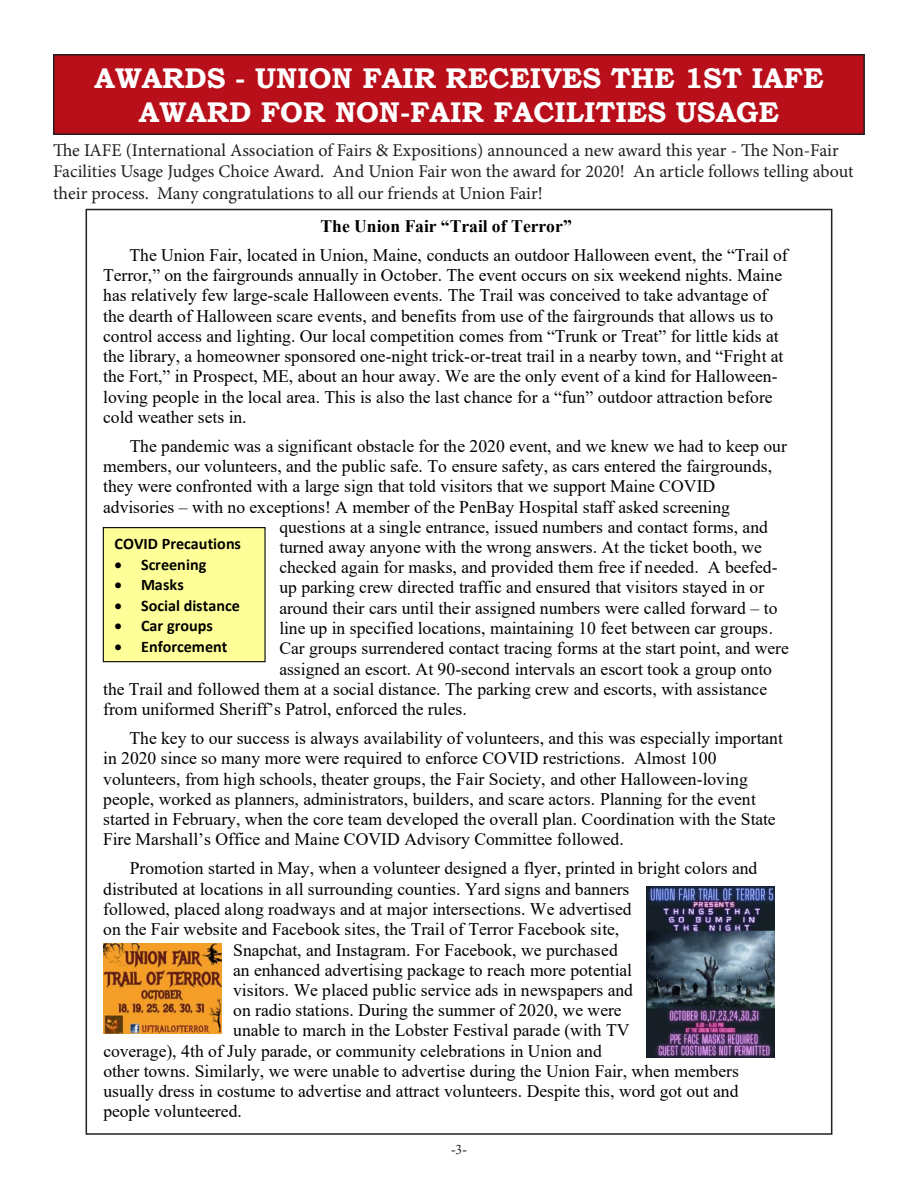
<style>
.page{position:relative;width:918px;height:1188px;background:#fff}
.page>*{position:absolute;margin:0;border:0;box-sizing:border-box;transform-origin:0 0}
.t1{font:700 28.5px/34.2px "Bookman Old Style";color:#fff;text-align:center}
.t2{font:18px/21.6px "Minion Pro";letter-spacing:-.005em;color:#231f20}
.t3{font:17.55px/20.2px "Times New Roman";color:#000}
.t4{font:700 16.2px "Calibri";letter-spacing:.005em;color:#000}
.t5{font:13.5px "Times New Roman";color:#231f20}
.s1{font-weight:700}
</style>
<div class="page">
<div style="left:103px;top:528px;width:162px;height:134px;background:#ff9"></div>
<div style="left:103px;top:527px;width:163px;height:135px;border:1px solid #000"></div>
<img style="left:647px;top:887px;width:127px;height:170px">
<img style="left:103px;top:944px;width:119px;height:90px">
<div style="left:54px;top:55px;width:810px;height:79px;background:#b90f1a"></div>
<div style="left:53px;top:54px;width:812px;height:81px;border:2px solid #231f20"></div>
<p class="t1" style="left:94px;top:60px;width:731px">AWARDS - UNION FAIR RECEIVES THE 1ST IAFE<br>AWARD FOR NON-FAIR FACILITIES USAGE</p>
<p class="t2" style="left:53px;top:139px;width:802px">The IAFE (International Association of Fairs &amp; Expositions) announced a new award this year - The Non-Fair<br>Facilities Usage Judges Choice Award. And Union Fair won the award for 2020! An article follows telling about their process. Many congratulations to all our friends at Union Fair!</p>
<p class="t3" style="left:130px;top:211px;width:660px;line-height:29px;text-indent:191px"><span class="s1">The Union Fair “Trail of Terror”<br></span>The Union Fair, located in Union, Maine, conducts an outdoor Halloween event, the “Trail of</p>
<p class="t3" style="left:103px;top:264px;width:682px">Terror,” on the fairgrounds annually in October. The event occurs on six weekend nights. Maine has relatively few large-scale Halloween events. The Trail was conceived to take advantage of the dearth of Halloween scare events, and benefits from use of the fairgrounds that allows us to control access and lighting. Our local competition comes from “Trunk or Treat” for little kids at the library, a homeowner sponsored one-night trick-or-treat trail in a nearby town, and “Fright at the Fort,” in Prospect, ME, about an hour away. We are the only event of a kind for Halloween&shy;loving people in the local area. This is also the last chance for a “fun” outdoor attraction before cold weather sets in.</p>
<p class="t3" style="left:130px;top:435px;width:659px">The pandemic was a significant obstacle for the 2020 event, and we knew we had to keep our</p>
<p class="t3" style="left:103px;top:455px;width:670px">members, our volunteers, and the public safe. To ensure safety, as cars entered the fairgrounds,</p>
<p class="t3" style="left:103px;top:476px;width:613px">they were confronted with a large sign that told visitors that we support Maine COVID</p>
<p class="t3" style="left:103px;top:496px;width:628px">advisories – with no exceptions! A member of the PenBay Hospital staff asked screening</p>
<p class="t3" style="left:279px;top:516px;width:490px">questions at a single entrance, issued numbers and contact forms, and</p>
<p class="t3" style="left:279px;top:537px;width:484px">turned away anyone with the wrong answers. At the ticket booth, we</p>
<p class="t3" style="left:279px;top:557px;width:500px">checked again for masks, and provided them free if needed. A beefed-</p>
<p class="t3" style="left:279px;top:577px;width:486px">up parking crew directed traffic and ensured that visitors stayed in or</p>
<p class="t3" style="left:279px;top:597px;width:500px">around their cars until their assigned numbers were called forward – to</p>
<p class="t3" style="left:279px;top:618px;width:495px">line up in specified locations, maintaining 10 feet between car groups.</p>
<p class="t3" style="left:279px;top:638px;width:511px">Car groups surrendered contact tracing forms at the start point, and were</p>
<p class="t3" style="left:279px;top:658px;width:494px">assigned an escort. At 90-second intervals an escort took a group onto</p>
<p class="t3" style="left:103px;top:678px;width:666px">the Trail and followed them at a social distance. The parking crew and escorts, with assistance</p>
<p class="t3" style="left:103px;top:698px;width:365px">from uniformed Sheriff’s Patrol, enforced the rules.</p>
<p class="t3" style="left:103px;top:728px;width:681px;text-indent:26px">The key to our success is always availability of volunteers, and this was especially important in 2020 since so many more were required to enforce COVID restrictions. Almost 100 volunteers, from high schools, theater groups, the Fair Society, and other Halloween-loving people, worked as planners, administrators, builders, and scare actors. Planning for the event started in February, when the core team developed the overall plan. Coordination with the State Fire Marshall’s Office and Maine COVID Advisory Committee followed.</p>
<p class="t3" style="left:130px;top:858px;width:629px">Promotion started in May, when a volunteer designed a flyer, printed in bright colors and</p>
<p class="t3" style="left:103px;top:878px;width:528px">distributed at locations in all surrounding counties. Yard signs and banners</p>
<p class="t3" style="left:103px;top:898px;width:530px">followed, placed along roadways and at major intersections. We advertised</p>
<p class="t3" style="left:103px;top:918px;width:517px">on the Fair website and Facebook sites, the Trail of Terror Facebook site,</p>
<p class="t3" style="left:233px;top:939px;width:386px">Snapchat, and Instagram. For Facebook, we purchased</p>
<p class="t3" style="left:233px;top:959px;width:400px">an enhanced advertising package to reach more potential</p>
<p class="t3" style="left:233px;top:979px;width:401px">visitors. We placed public service ads in newspapers and</p>
<p class="t3" style="left:233px;top:1000px;width:390px">on radio stations. During the summer of 2020, we were</p>
<p class="t3" style="left:233px;top:1020px;width:398px">unable to march in the Lobster Festival parade (with TV</p>
<p class="t3" style="left:103px;top:1040px;width:500px">coverage), 4th of July parade, or community celebrations in Union and</p>
<p class="t3" style="left:103px;top:1060px;width:637px">other towns. Similarly, we were unable to advertise during the Union Fair, when members</p>
<p class="t3" style="left:103px;top:1081px;width:637px">usually dress in costume to advertise and attract volunteers. Despite this, word got out and</p>
<p class="t3" style="left:103px;top:1101px;width:140px">people volunteered.</p>
<p class="t4" style="left:115px;top:532px;width:128px">COVID Precautions</p>
<p class="t4" style="left:115px;top:553px;width:93px">• Screening</p>
<p class="t4" style="left:115px;top:573px;width:71px">• Masks</p>
<p class="t4" style="left:115px;top:594px;width:127px">• Social distance</p>
<p class="t4" style="left:115px;top:614px;width:100px">• Car groups</p>
<p class="t4" style="left:115px;top:635px;width:114px">• Enforcement</p>
<p class="t5" style="left:451px;top:1140px;width:17px">-3-</p>
</div>
